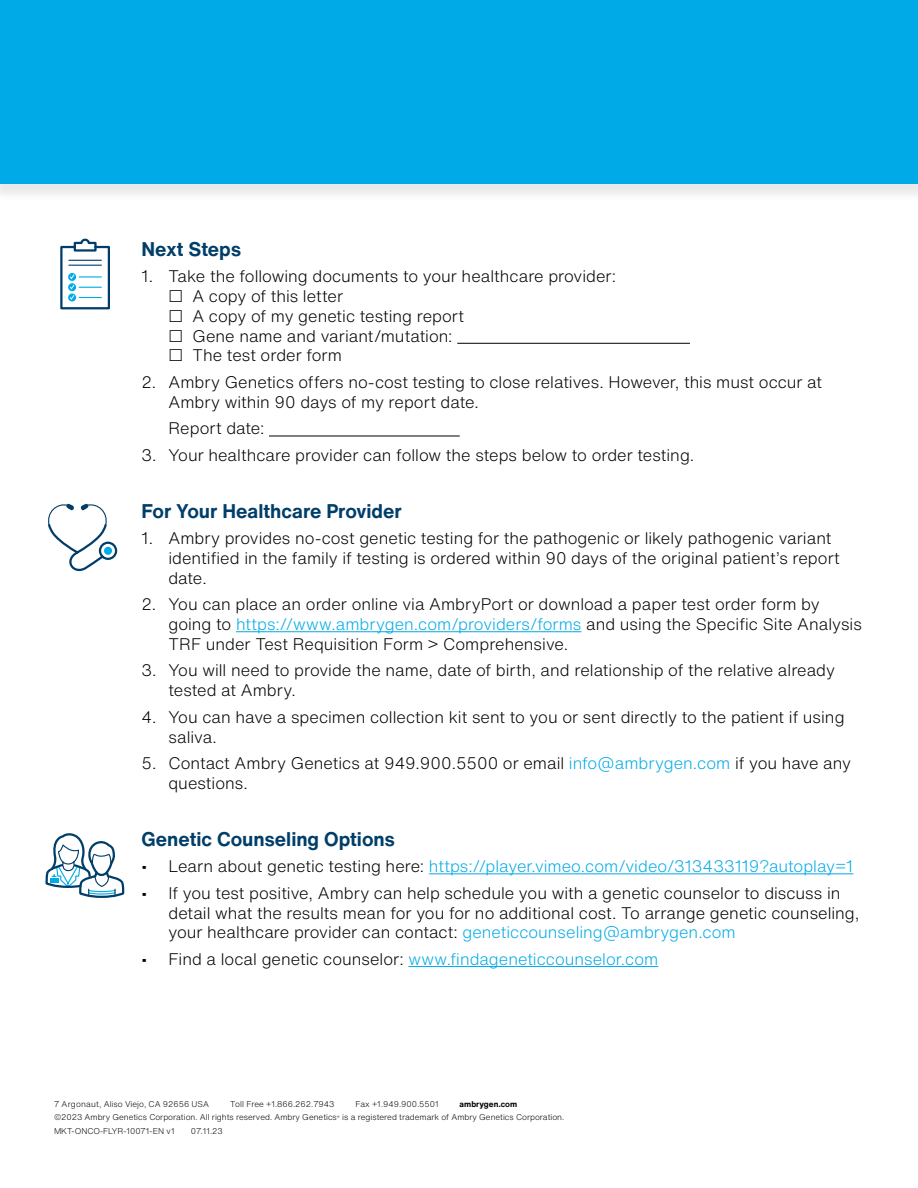
<style>
.page{position:relative;width:918px;height:1188px;background:#fff}
.page>*{position:absolute;margin:0;border:0;box-sizing:border-box;transform-origin:0 0}
.t1{font:700 19.5px "Helvetica Now Text";color:#003e69}
.t2{font:300 16.5px/19.8px "Helvetica Now Text";color:#000}
.t3{font:300 16.5px "Helvetica Now Text";color:#00aae7}
.t4{font:300 8.25px/13.5px "Helvetica Now Text";color:#000}
.s1{color:#00aae7}
.s2{color:#000}
.s3{font-weight:700}
</style>
<div class="page">
<hr style="left:457px;top:343px;width:233px;height:1px;background:#000">
<hr style="left:269px;top:436px;width:191px;height:1px;background:#000">
<hr style="left:236px;top:631px;width:345px;height:1px;background:#00aae7">
<hr style="left:429px;top:873px;width:424px;height:1px;background:#00aae7">
<hr style="left:408px;top:966px;width:250px;height:1px;background:#00aae7">
<svg style="left:45px;top:834px;width:80px;height:64px"></svg>
<svg style="left:60px;top:238px;width:50px;height:72px"></svg>
<hr style="left:69px;top:265px;width:32px;height:1px;background:#003d69">
<hr style="left:69px;top:260px;width:32px;height:1px;background:#003d69">
<svg style="left:48px;top:503px;width:70px;height:69px"></svg>
<div style="left:0;top:0;width:918px;height:202px;background:#000;opacity:.09"></div>
<div style="left:0;top:0;width:918px;height:183px;background:#00aae7"></div>
<p class="t1" style="left:141px;top:236px;width:101px">Next Steps</p>
<p class="t2" style="left:192px;top:266px;width:425px;text-indent:-51px">1. Take the following documents to your healthcare provider:<br>A copy of this letter<br>A copy of my genetic testing report<br>Gene name and variant/mutation:<br>The test order form</p>
<p class="t2" style="left:168px;top:372px;width:655px;text-indent:-27px">2. Ambry Genetics offers no-cost testing to close relatives. However, this must occur at<br>Ambry within 90 days of my report date.</p>
<p class="t2" style="left:168px;top:418px;width:97px">Report date:</p>
<p class="t2" style="left:141px;top:445px;width:554px">3. Your healthcare provider can follow the steps below to order testing.</p>
<p class="t1" style="left:141px;top:498px;width:262px">For Your Healthcare Provider</p>
<p class="t2" style="left:168px;top:528px;width:673px;text-indent:-27px">1. Ambry provides no-cost genetic testing for the pathogenic or likely pathogenic variant identified in the family if testing is ordered within 90 days of the original patient’s report date.</p>
<p class="t2" style="left:168px;top:594px;width:695px;text-indent:-27px">2. You can place an order online via AmbryPort or download a paper test order form by going to <span class="s1">https://www.ambrygen.com/providers/forms</span> and using the Specific Site Analysis<br>TRF under Test Requisition Form &gt; Comprehensive.</p>
<p class="t2" style="left:168px;top:661px;width:668px;text-indent:-27px">3. You will need to provide the name, date of birth, and relationship of the relative already tested at Ambry.</p>
<p class="t2" style="left:168px;top:707px;width:678px;text-indent:-27px">4. You can have a specimen collection kit sent to you or sent directly to the patient if using saliva.</p>
<p class="t2" style="left:168px;top:753px;width:684px;text-indent:-27px">5. Contact Ambry Genetics at 949.900.5500 or email <span class="s1">info@ambrygen.com</span> if you have any questions.</p>
<p class="t1" style="left:141px;top:826px;width:255px">Genetic Counseling Options</p>
<p class="t3" style="left:141px;top:855px;width:713px"><span class="s2">• Learn about genetic testing here:</span> https://player.vimeo.com/video/313433119?autoplay=1</p>
<p class="t2" style="left:168px;top:883px;width:692px;text-indent:-27px">• If you test positive, Ambry can help schedule you with a genetic counselor to discuss in detail what the results mean for you for no additional cost. To arrange genetic counseling, your healthcare provider can contact: <span class="s1">geneticcounseling@ambrygen.com</span></p>
<p class="t3" style="left:141px;top:948px;width:518px"><span class="s2">• Find a local genetic counselor:</span> www.findageneticcounselor.com</p>
<p class="t4" style="left:54px;top:1097px;width:157px">7 Argonaut, Aliso Viejo, CA 92656 USA</p>
<p class="t4" style="left:230px;top:1097px;width:106px">Toll Free +1.866.262.7943</p>
<p class="t4" style="left:355px;top:1097px;width:85px">Fax +1.949.900.5501</p>
<p class="t4" style="left:54px;top:1097px;width:512px;text-indent:406px"><span class="s3">ambrygen.com<br></span>©2023 Ambry Genetics Corporation. All rights reserved. Ambry Genetics<sup>®</sup> is a registered trademark of Ambry Genetics Corporation.<br>MKT-ONCO-FLYR-10071-EN v1</p>
<p class="t4" style="left:191px;top:1124px;width:33px">07.11.23</p>
</div>
